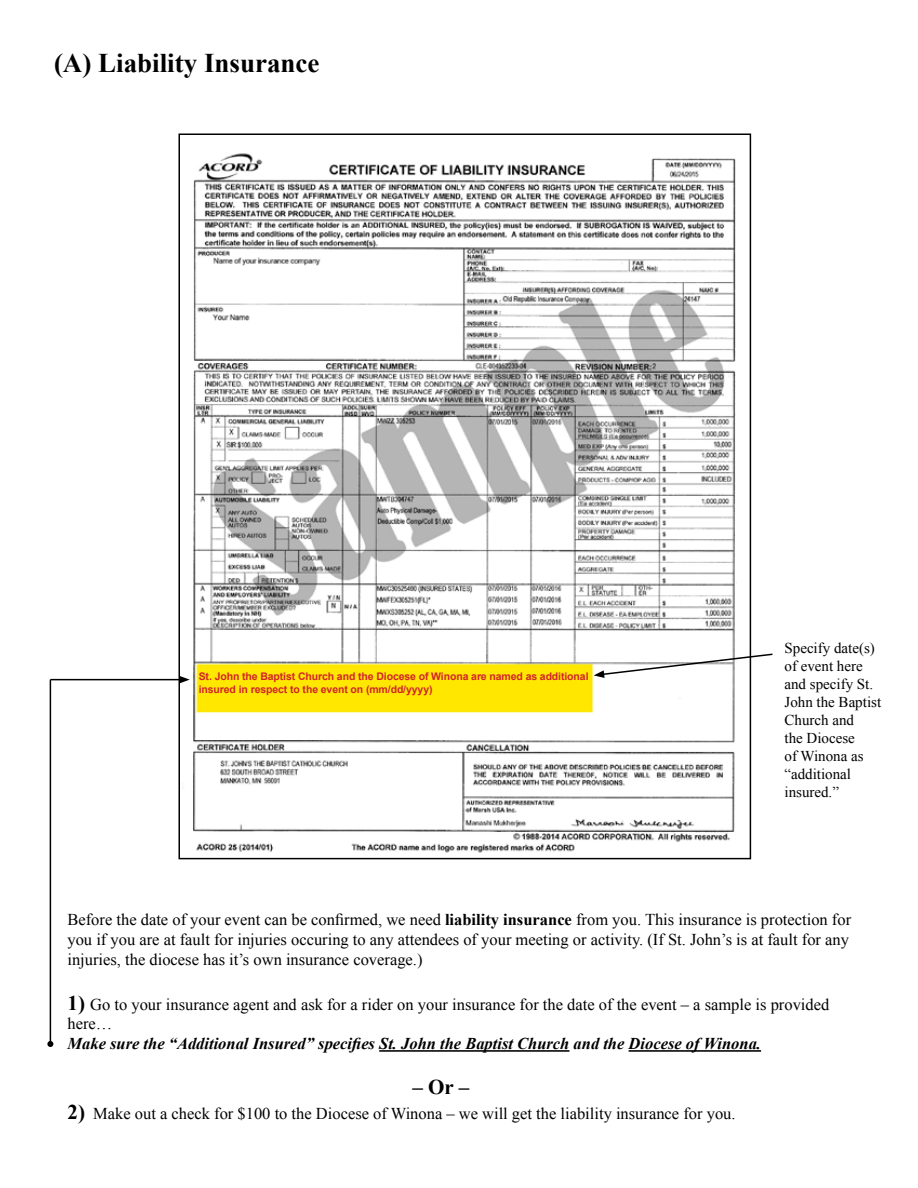
<style>
.page{position:relative;width:918px;height:1188px;background:#fff}
.page>*{position:absolute;margin:0;border:0;box-sizing:border-box;transform-origin:0 0}
.t1{font:700 27px "Times New Roman";color:#000}
.t2{font:700 21px "Times New Roman";color:#000}
.t3{font:16.5px/19.8px "Times New Roman";color:#000}
.t4{font:italic 700 16.5px "Times New Roman";color:#000}
.t5{font:15px/18px "Times New Roman";color:#000}
.t6{font:700 10.5px/12.6px "Arial";letter-spacing:-.01em;color:#d2232a}
.s1{font-weight:700}
.s2{font-weight:700;font-size:21px}
</style>
<div class="page">
<hr style="left:379px;top:1050px;width:190px;height:2px;background:#000">
<hr style="left:629px;top:1050px;width:132px;height:2px;background:#000">
<img style="left:182px;top:153px;width:555px;height:700px">
<hr style="left:50px;top:679px;width:132px;height:1px;background:#000">
<svg style="left:179px;top:676px;width:11px;height:7px"></svg>
<hr style="left:50px;top:680px;width:1px;height:364px;background:#000">
<svg style="left:47px;top:1041px;width:6px;height:6px"></svg>
<svg style="left:594px;top:653px;width:179px;height:25px"></svg>
<h1 class="t1" style="left:54px;top:45px;width:267px">(A) Liability Insurance</h1>
<p class="t6" style="left:199px;top:671px;width:391px">St. John the Baptist Church and the Diocese of Winona are named as additional insured in respect to the event on (mm/dd/yyyy)</p>
<p class="t5" style="left:784px;top:639px;width:98px">Specify date(s) of event here and specify St.<br>John the Baptist<br>Church and<br>the Diocese<br>of Winona as “additional insured.”</p>
<p class="t3" style="left:67px;top:909px;width:785px">Before the date of your event can be confirmed, we need <span class="s1">liability insurance</span> from you. This insurance is protection for you if you are at fault for injuries occuring to any attendees of your meeting or activity. (If St. John’s is at fault for any injuries, the diocese has it’s own insurance coverage.)</p>
<p class="t3" style="left:68px;top:994px;width:763px"><span class="s2">1)</span> Go to your insurance agent and ask for a rider on your insurance for the date of the event – a sample is provided here…</p>
<p class="t4" style="left:68px;top:1032px;width:695px">Make sure the “Additional Insured” specifies St. John the Baptist Church and the Diocese of Winona.</p>
<p class="t2" style="left:413px;top:1073px;width:58px">– Or –</p>
<p class="t3" style="left:68px;top:1104px;width:670px"><span class="s2">2)</span> Make out a check for $100 to the Diocese of Winona – we will get the liability insurance for you.</p>
</div>
